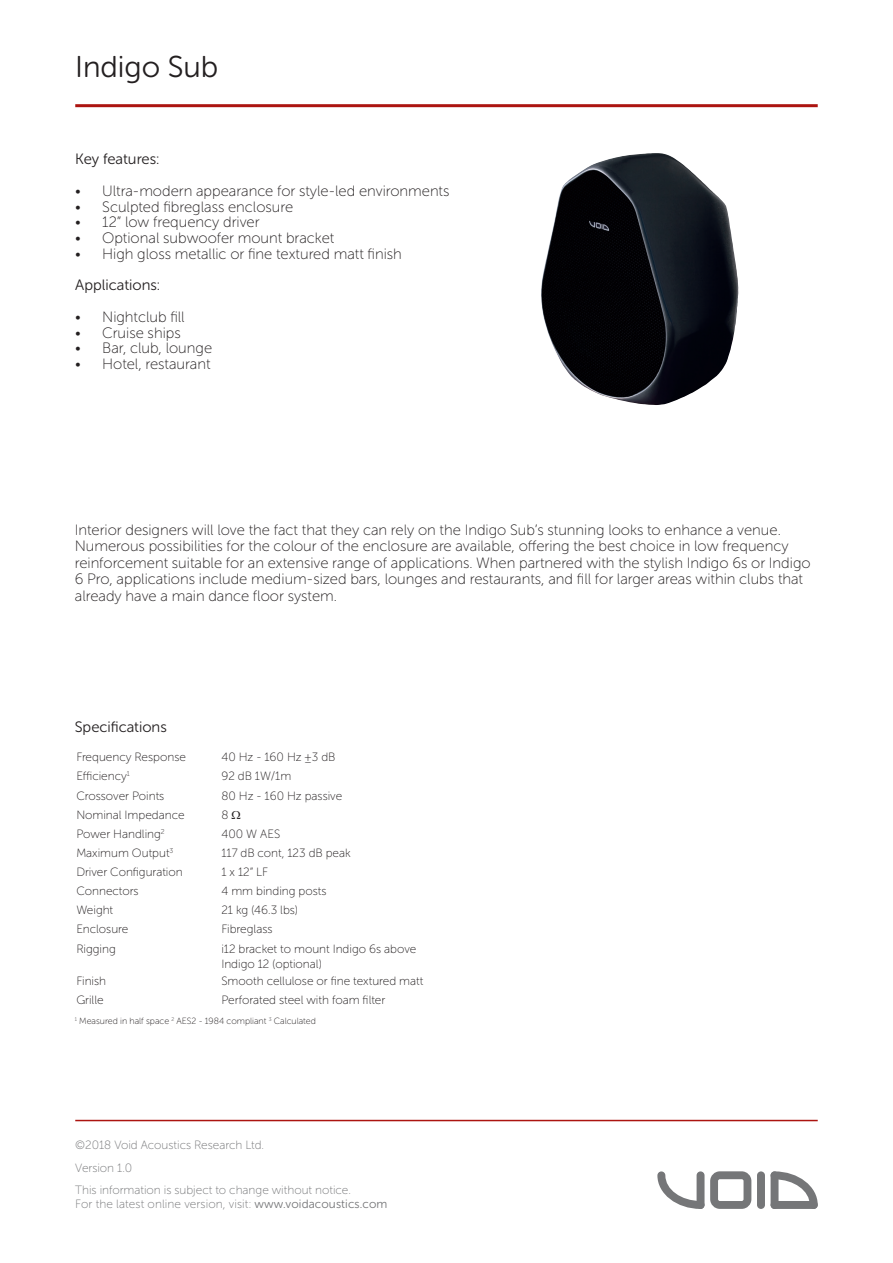
<style>
.page{position:relative;width:893px;height:1263px;background:#fff}
.page>*{position:absolute;margin:0;border:0;box-sizing:border-box;transform-origin:0 0}
.t1{font:30px "Museo Sans Rounded 300";color:#231f20}
.t2{font:15px/16.5px "Museo Sans Rounded 100";color:#231f20}
.t3{font:15px "Museo Sans Rounded 300";color:#231f20}
.t4{font:12px/15px "Museo Sans Rounded 100";color:#231f20}
.t5{font:12px/22.5px "Museo Sans Rounded 100";color:#757678}
.t6{font:9px "Museo Sans Rounded 100";color:#231f20}
.s1{font-family:"Museo Sans Rounded 300"}
</style>
<div class="page">
<hr style="left:75px;top:104px;width:743px;height:3px;background:#ac1410">
<svg style="left:657px;top:1171px;width:47px;height:38px"></svg>
<svg style="left:771px;top:1171px;width:47px;height:38px"></svg>
<div style="left:771px;top:1201px;width:47px;height:8px;background:#757678;border-radius:4px"></div>
<div style="left:771px;top:1171px;width:7px;height:38px;background:#757678;border-radius:4px"></div>
<div style="left:757px;top:1171px;width:8px;height:38px;background:#757678;border-radius:4px"></div>
<div style="left:697px;top:1171px;width:7px;height:38px;background:#757678;border-radius:4px"></div>
<svg style="left:710px;top:1171px;width:41px;height:38px"></svg>
<hr style="left:75px;top:1120px;width:743px;height:1px;background:#ac1410">
<img style="left:541px;top:153px;width:197px;height:252px">
<h1 class="t1" style="left:75px;top:50px;width:145px">Indigo Sub</h1>
<p class="t3" style="left:75px;top:151px;width:86px">Key features:</p>
<p class="t2" style="left:75px;top:183px;width:376px">• Ultra-modern appearance for style-led environments</p>
<p class="t2" style="left:75px;top:198px;width:219px">• Sculpted fibreglass enclosure</p>
<p class="t2" style="left:75px;top:214px;width:186px">• 12” low frequency driver</p>
<p class="t2" style="left:75px;top:230px;width:261px">• Optional subwoofer mount bracket</p>
<p class="t2" style="left:75px;top:246px;width:328px">• High gloss metallic or fine textured matt finish</p>
<p class="t3" style="left:75px;top:277px;width:86px">Applications:</p>
<p class="t2" style="left:75px;top:309px;width:111px">• Nightclub fill</p>
<p class="t2" style="left:75px;top:324px;width:107px">• Cruise ships</p>
<p class="t2" style="left:75px;top:340px;width:138px">• Bar, club, lounge</p>
<p class="t2" style="left:75px;top:356px;width:137px">• Hotel, restaurant</p>
<p class="t2" style="left:75px;top:521px;width:737px">Interior designers will love the fact that they can rely on the Indigo Sub’s stunning looks to enhance a venue.<br>Numerous possibilities for the colour of the enclosure are available, offering the best choice in low frequency reinforcement suitable for an extensive range of applications. When partnered with the stylish Indigo 6s or Indigo 6 Pro, applications include medium-sized bars, lounges and restaurants, and fill for larger areas within clubs that already have a main dance floor system.</p>
<p class="t3" style="left:75px;top:719px;width:94px">Specifications</p>
<p class="t4" style="left:76px;top:750px;width:111px">Frequency Response</p>
<p class="t4" style="left:221px;top:750px;width:115px">40 Hz - 160 Hz ±3 dB</p>
<p class="t4" style="left:76px;top:769px;width:55px">Efficiency<sup>1</sup></p>
<p class="t4" style="left:221px;top:769px;width:71px">92 dB 1W/1m</p>
<p class="t4" style="left:76px;top:788px;width:90px">Crossover Points</p>
<p class="t4" style="left:221px;top:788px;width:122px">80 Hz - 160 Hz passive</p>
<p class="t4" style="left:76px;top:807px;width:110px">Nominal Impedance</p>
<p class="t4" style="left:221px;top:807px;width:9px">8</p>
<p class="t4" style="left:76px;top:826px;width:90px">Power Handling<sup>2</sup></p>
<p class="t4" style="left:221px;top:826px;width:60px">400 W AES</p>
<p class="t4" style="left:76px;top:845px;width:99px">Maximum Output<sup>3</sup></p>
<p class="t4" style="left:221px;top:845px;width:131px">117 dB cont, 123 dB peak</p>
<p class="t4" style="left:76px;top:864px;width:108px">Driver Configuration</p>
<p class="t4" style="left:221px;top:864px;width:48px">1 x 12” LF</p>
<p class="t4" style="left:76px;top:884px;width:64px">Connectors</p>
<p class="t4" style="left:221px;top:884px;width:107px">4 mm binding posts</p>
<p class="t4" style="left:76px;top:903px;width:38px">Weight</p>
<p class="t4" style="left:221px;top:903px;width:78px">21 kg (46.3 lbs)</p>
<p class="t4" style="left:76px;top:922px;width:54px">Enclosure</p>
<p class="t4" style="left:221px;top:922px;width:53px">Fibreglass</p>
<p class="t4" style="left:76px;top:941px;width:41px">Rigging</p>
<p class="t4" style="left:221px;top:941px;width:196px">i12 bracket to mount Indigo 6s above<br>Indigo 12 (optional)</p>
<p class="t4" style="left:76px;top:974px;width:31px">Finish</p>
<p class="t4" style="left:221px;top:974px;width:203px">Smooth cellulose or fine textured matt</p>
<p class="t4" style="left:76px;top:993px;width:29px">Grille</p>
<p class="t4" style="left:221px;top:993px;width:165px">Perforated steel with foam filter</p>
<p class="t6" style="left:75px;top:1016px;width:243px"><sup>1</sup> Measured in half space <sup>2</sup> AES2 - 1984 compliant <sup>3</sup> Calculated</p>
<p class="t5" style="left:75px;top:1134px;width:277px">©2018 Void Acoustics Research Ltd.<br>Version 1.0<br>This information is subject to change without notice.</p>
<p class="t5" style="left:75px;top:1192px;width:314px">For the latest online version, visit: <span class="s1">www.voidacoustics.com</span></p>
</div>
